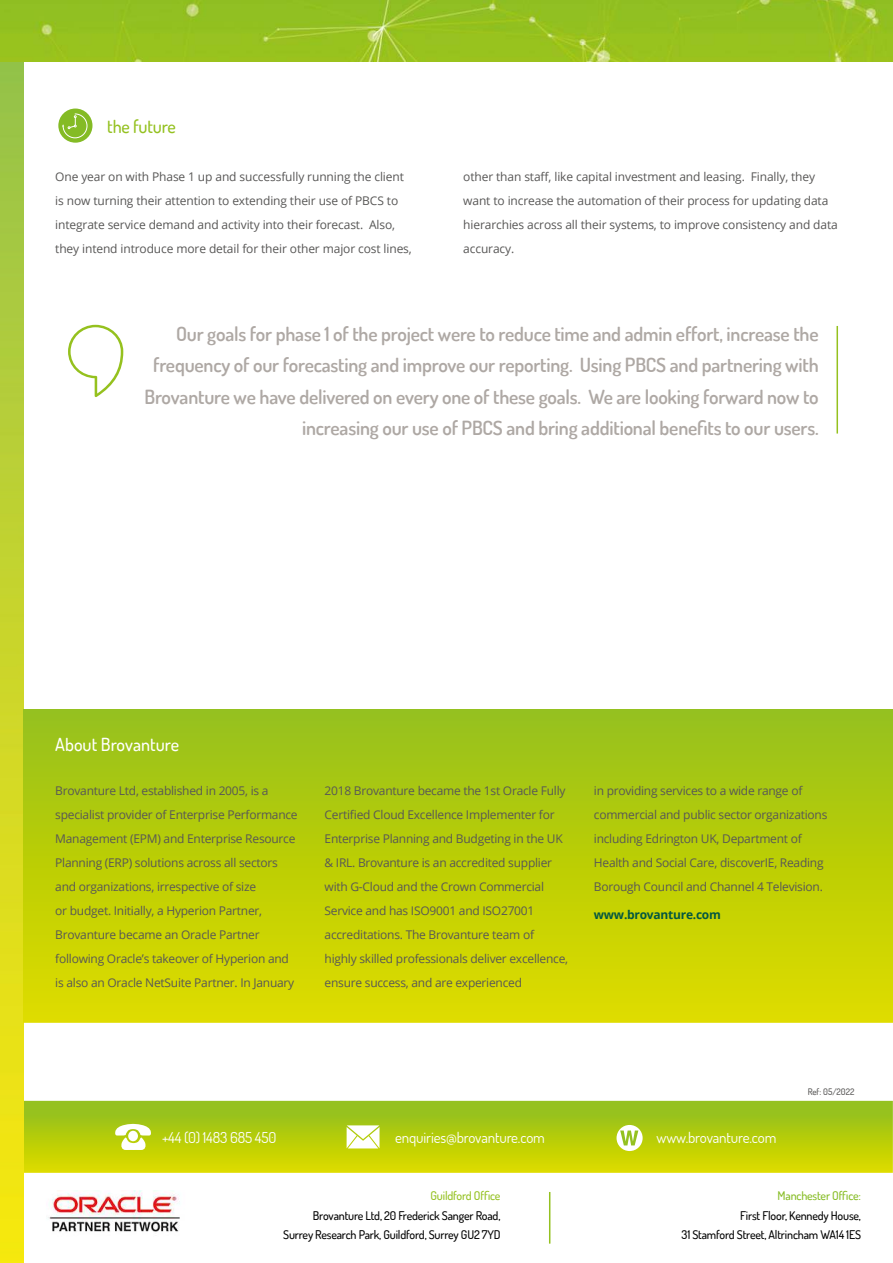
<style>
.page{position:relative;width:893px;height:1263px;background:#fff}
.page>*{position:absolute;margin:0;border:0;box-sizing:border-box;transform-origin:0 0}
.t1{font:600 19.5px/31.5px "Dosis";letter-spacing:-.01em;color:#aea8a4;text-align:right}
.t2{font:500 18px "Dosis";color:#fff}
.t3{font:500 18px "Dosis";letter-spacing:-.01em;color:#94c120}
.t4{font:15px "Dosis";letter-spacing:-.01em;color:#fff}
.t5{font:12px/24px "Open Sans";letter-spacing:-.02em;color:#585756}
.t6{font:500 12px/19.5px "Dosis";letter-spacing:-.015em;color:#000;text-align:right}
.t7{font:700 12px "Open Sans";letter-spacing:-.02em;color:#035740}
.t8{font:500 12px "Dosis";letter-spacing:-.015em;color:#86bc24}
.t9{font:500 12px "Dosis";letter-spacing:-.015em;color:#94c120}
.t10{font:500 9px "Dosis";color:#585756}
</style>
<div class="page">
<img style="left:23px;top:1101px;width:870px;height:72px">
<svg style="left:115px;top:1124px;width:36px;height:26px"></svg>
<div style="left:128px;top:1131px;width:10px;height:10px;background:#fff;border-radius:50%"></div>
<svg style="left:347px;top:1125px;width:32px;height:23px"></svg>
<svg style="left:616px;top:1125px;width:27px;height:26px"></svg>
<svg style="left:620px;top:1130px;width:18px;height:15px"></svg>
<hr style="left:549px;top:1192px;width:1px;height:51px;background:#94c120">
<img style="left:0;top:61px;width:23px;height:1202px">
<img style="left:48px;top:1190px;width:132px;height:42px">
<img style="left:0;top:0;width:893px;height:61px">
<img style="left:23px;top:709px;width:870px;height:314px">
<svg style="left:58px;top:109px;width:34px;height:34px"></svg>
<svg style="left:62px;top:114px;width:25px;height:24px"></svg>
<svg style="left:68px;top:325px;width:55px;height:72px"></svg>
<hr style="left:836px;top:326px;width:2px;height:107px;background:#95c11e">
<h2 class="t3" style="left:107px;top:119px;width:70px">the future</h2>
<p class="t5" style="left:55px;top:164px;width:358px">One year on with Phase 1 up and successfully running the client is now turning their attention to extending their use of PBCS to integrate service demand and activity into their forecast. Also, they intend introduce more detail for their other major cost lines,</p>
<p class="t5" style="left:463px;top:164px;width:376px">other than staff, like capital investment and leasing. Finally, they want to increase the automation of their process for updating data hierarchies across all their systems, to improve consistency and data accuracy.</p>
<p class="t1" style="left:144px;top:317px;width:676px">Our goals for phase 1 of the project were to reduce time and admin effort, increase the frequency of our forecasting and improve our reporting. Using PBCS and partnering with Brovanture we have delivered on every one of these goals. We are looking forward now to increasing our use of PBCS and bring additional benefits to our users.</p>
<h2 class="t2" style="left:55px;top:737px;width:125px">About Brovanture</h2>
<p class="t5" style="left:55px;top:778px;width:244px">Brovanture Ltd, established in 2005, is a specialist provider of Enterprise Performance Management (EPM) and Enterprise Resource Planning (ERP) solutions across all sectors and organizations, irrespective of size<br>or budget. Initially, a Hyperion Partner, Brovanture became an Oracle Partner following Oracle’s takeover of Hyperion and is also an Oracle NetSuite Partner. In January</p>
<p class="t5" style="left:325px;top:778px;width:245px">2018 Brovanture became the 1st Oracle Fully Certified Cloud Excellence Implementer for Enterprise Planning and Budgeting in the UK &amp; IRL. Brovanture is an accredited supplier with G-Cloud and the Crown Commercial Service and has ISO9001 and ISO27001 accreditations. The Brovanture team of highly skilled professionals deliver excellence, ensure success, and are experienced</p>
<p class="t5" style="left:594px;top:778px;width:235px">in providing services to a wide range of commercial and public sector organizations including Edrington UK, Department of Health and Social Care, discoverIE, Reading Borough Council and Channel 4 Television.</p>
<p class="t7" style="left:594px;top:908px;width:129px">www.brovanture.com</p>
<p class="t4" style="left:162px;top:1132px;width:116px">+44 (0) 1483 685 450</p>
<p class="t4" style="left:395px;top:1132px;width:151px">enquiries@brovanture.com</p>
<p class="t4" style="left:657px;top:1132px;width:121px">www.brovanture.com</p>
<p class="t10" style="left:808px;top:1088px;width:48px">Ref: 05/2022</p>
<p class="t9" style="left:430px;top:1188px;width:71px">Guildford Office</p>
<p class="t6" style="left:283px;top:1205px;width:219px">Brovanture Ltd, 20 Frederick Sanger Road,<br>Surrey Research Park, Guildford, Surrey GU2 7YD</p>
<p class="t8" style="left:778px;top:1188px;width:85px">Manchester Office:</p>
<p class="t6" style="left:682px;top:1205px;width:181px">First Floor, Kennedy House,<br>31 Stamford Street, Altrincham WA14 1ES</p>
</div>
